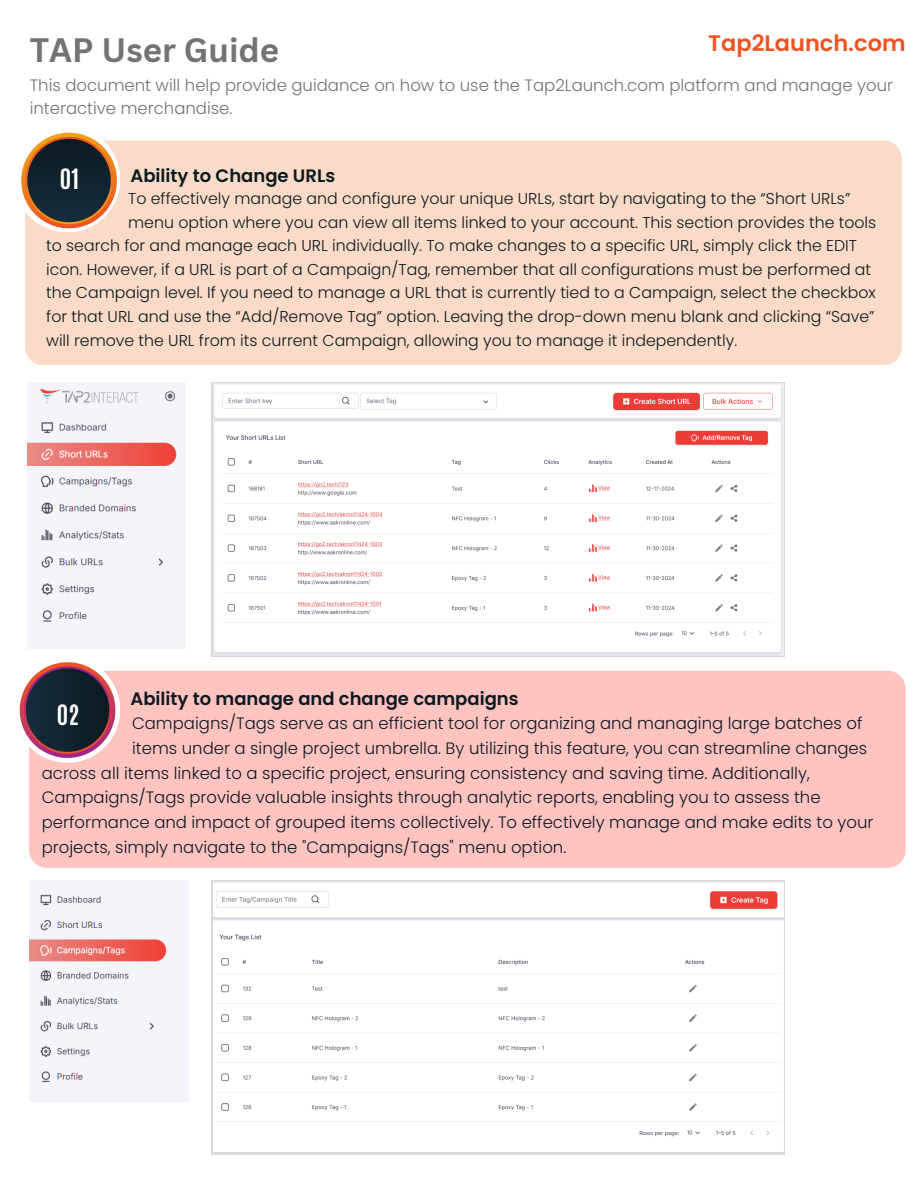
<style>
.page{position:relative;width:918px;height:1188px;background:#fff}
.page>*{position:absolute;margin:0;border:0;box-sizing:border-box;transform-origin:0 0}
.t1{font:700 33px "Canva Sans";color:#737373}
.t2{font:700 23.4px "Antonio";color:#fff}
.t3{font:600 22.5px "Poppins";color:#ee5321}
.t4{font:600 18px "Poppins";color:#0c1921}
.t5{font:300 16.5px/24.8px "Poppins";color:#0c1921}
.t6{font:300 16.5px/22.5px "Poppins";color:#737373}
.t7{font:300 15.75px/23.7px "Poppins";color:#0c1921}
</style>
<div class="page">
<div style="left:25px;top:140px;width:877px;height:225px;background:#fadbc7;border-radius:18px"></div>
<div style="left:14px;top:126px;width:106px;height:106px;background:#fff;border-radius:50%"></div>
<svg style="left:21px;top:133px;width:96px;height:95px"></svg>
<img style="left:27px;top:382px;width:159px;height:267px">
<div style="left:29px;top:671px;width:877px;height:197px;background:#ffc3c0;border-radius:18px"></div>
<div style="left:14px;top:657px;width:106px;height:106px;background:#fff;border-radius:50%"></div>
<svg style="left:20px;top:662px;width:95px;height:96px"></svg>
<img style="left:30px;top:880px;width:158px;height:222px">
<svg style="left:212px;top:382px;width:573px;height:275px"></svg>
<svg style="left:212px;top:880px;width:573px;height:275px"></svg>
<p class="t3" style="left:708px;top:28px;width:199px">Tap2Launch.com</p>
<p class="t6" style="left:30px;top:74px;width:865px">This document will help provide guidance on how to use the Tap2Launch.com platform and manage your interactive merchandise.</p>
<p class="t1" style="left:30px;top:26px;width:251px">TAP User Guide</p>
<p class="t2" style="left:60px;top:162px;width:21px">01</p>
<p class="t4" style="left:131px;top:163px;width:206px">Ability to Change URLs</p>
<p class="t7" style="left:128px;top:187px;width:724px">To effectively manage and configure your unique URLs, start by navigating to the “Short URLs”</p>
<p class="t7" style="left:46px;top:210px;width:832px;text-indent:82px">menu option where you can view all items linked to your account. This section provides the tools to search for and manage each URL individually. To make changes to a specific URL, simply click the EDIT icon. However, if a URL is part of a Campaign/Tag, remember that all configurations must be performed at the Campaign level. If you need to manage a URL that is currently tied to a Campaign, select the checkbox for that URL and use the “Add/Remove Tag” option. Leaving the drop-down menu blank and clicking “Save” will remove the URL from its current Campaign, allowing you to manage it independently.</p>
<h4 class="t4" style="left:131px;top:686px;width:390px">Ability to manage and change campaigns</h4>
<p class="t2" style="left:57px;top:698px;width:24px">02</p>
<h2 class="t5" style="left:132px;top:711px;width:732px">Campaigns/Tags serve as an efficient tool for organizing and managing large batches of</h2>
<p class="t5" style="left:42px;top:736px;width:833px;text-indent:90px">items under a single project umbrella. By utilizing this feature, you can streamline changes across all items linked to a specific project, ensuring consistency and saving time. Additionally, Campaigns/Tags provide valuable insights through analytic reports, enabling you to assess the performance and impact of grouped items collectively. To effectively manage and make edits to your projects, simply navigate to the "Campaigns/Tags" menu option.</p>
</div>
